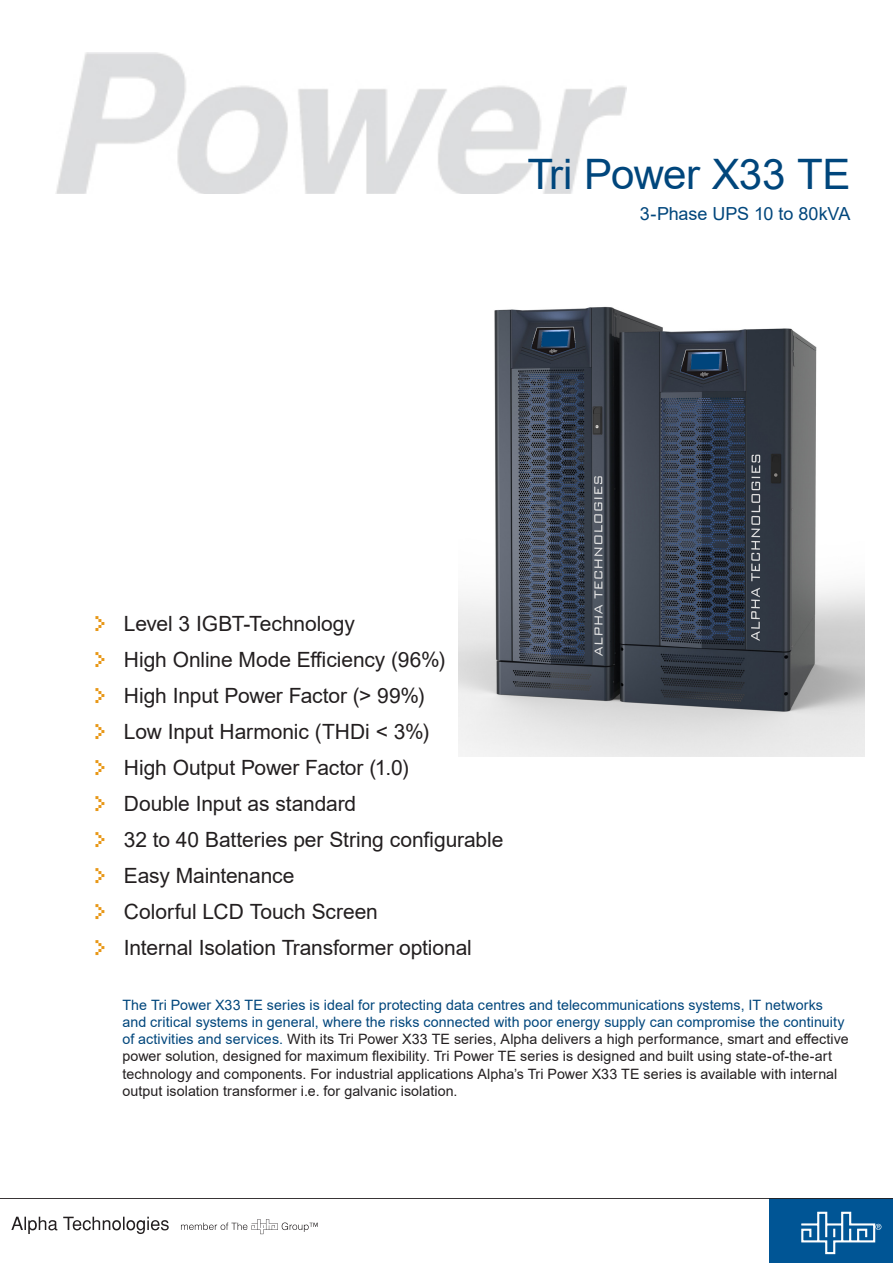
<style>
.page{position:relative;width:893px;height:1263px;background:#fff}
.page>*{position:absolute;margin:0;border:0;box-sizing:border-box;transform-origin:0 0}
.t1{font:42px "Arial";letter-spacing:-.015em;color:#00467c}
.Front_Page_Bullets{font:21px "Arial";letter-spacing:-.005em;color:#231f20}
.t2{font:18px "Arial";letter-spacing:-.01em;color:#00467c}
.t3{font:14.25px/17.1px "Arial";letter-spacing:.005em;color:#231f20}
.t4{font:14.25px "Arial";letter-spacing:.005em;color:#00467c}
.s1{color:#00467c}
</style>
<div class="page">
<img style="left:459px;top:193px;width:405px;height:564px">
<img style="left:56px;top:53px;width:570px;height:140px">
<div style="left:769px;top:1198px;width:124px;height:65px;background:#005595"></div>
<hr style="left:0;top:1198px;width:893px;height:1px;background:#231f20">
<svg style="left:181px;top:1219px;width:137px;height:15px"></svg>
<svg style="left:11px;top:1217px;width:46px;height:17px"></svg>
<svg style="left:63px;top:1217px;width:106px;height:17px"></svg>
<svg style="left:801px;top:1211px;width:80px;height:43px"></svg>
<svg style="left:95px;top:616px;width:9px;height:15px"></svg>
<svg style="left:95px;top:652px;width:9px;height:15px"></svg>
<svg style="left:95px;top:688px;width:9px;height:15px"></svg>
<svg style="left:95px;top:724px;width:9px;height:15px"></svg>
<svg style="left:95px;top:760px;width:9px;height:15px"></svg>
<svg style="left:95px;top:796px;width:9px;height:15px"></svg>
<svg style="left:95px;top:832px;width:9px;height:15px"></svg>
<svg style="left:95px;top:868px;width:9px;height:15px"></svg>
<svg style="left:95px;top:904px;width:9px;height:15px"></svg>
<svg style="left:95px;top:940px;width:9px;height:15px"></svg>
<p class="t1" style="left:527px;top:145px;width:324px">Tri Power X33 TE</p>
<p class="t2" style="left:640px;top:201px;width:212px">3-Phase UPS 10 to 80kVA</p>
<p class="Front_Page_Bullets" style="left:124px;top:609px;width:232px">Level 3 IGBT-Technology</p>
<p class="Front_Page_Bullets" style="left:124px;top:645px;width:323px">High Online Mode Efficiency (96%)</p>
<p class="Front_Page_Bullets" style="left:124px;top:681px;width:302px">High Input Power Factor (&gt; 99%)</p>
<p class="Front_Page_Bullets" style="left:124px;top:717px;width:307px">Low Input Harmonic (THDi &lt; 3%)</p>
<p class="Front_Page_Bullets" style="left:124px;top:753px;width:286px">High Output Power Factor (1.0)</p>
<p class="Front_Page_Bullets" style="left:124px;top:789px;width:234px">Double Input as standard</p>
<p class="Front_Page_Bullets" style="left:124px;top:825px;width:381px">32 to 40 Batteries per String configurable</p>
<p class="Front_Page_Bullets" style="left:124px;top:861px;width:172px">Easy Maintenance</p>
<p class="Front_Page_Bullets" style="left:124px;top:897px;width:255px">Colorful LCD Touch Screen</p>
<p class="Front_Page_Bullets" style="left:124px;top:933px;width:349px">Internal Isolation Transformer optional</p>
<p class="t4" style="left:122px;top:995px;width:702px">The Tri Power X33 TE series is ideal for protecting data centres and telecommunications systems, IT networks</p>
<p class="t3" style="left:122px;top:1013px;width:728px"><span class="s1">and critical systems in general, where the risks connected with poor energy supply can compromise the continuity of activities and services.</span> With its Tri Power X33 TE series, Alpha delivers a high performance, smart and effective power solution, designed for maximum flexibility. Tri Power TE series is designed and built using state-of-the-art</p>
<p class="t3" style="left:122px;top:1065px;width:716px">technology and components. For industrial applications Alpha’s Tri Power X33 TE series is available with internal output isolation transformer i.e. for galvanic isolation.</p>
</div>
